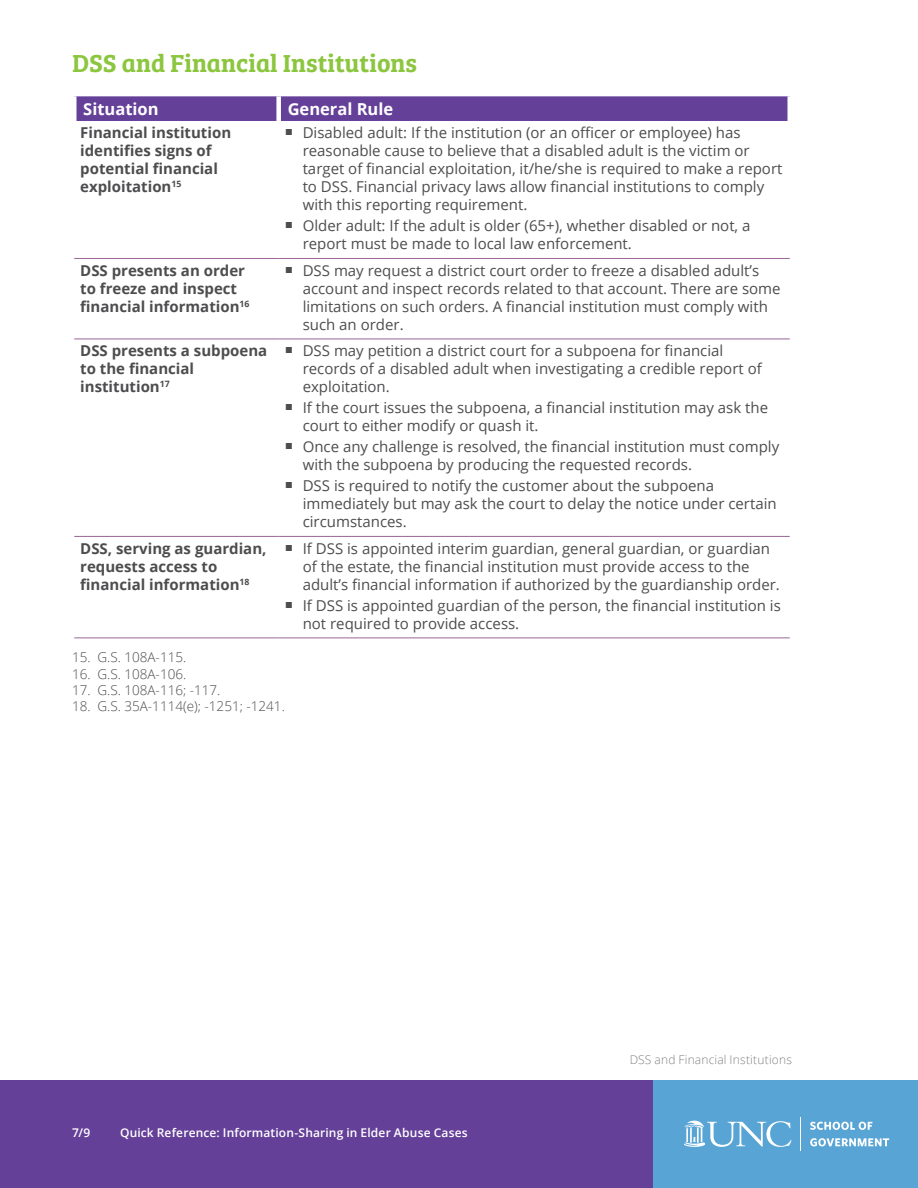
<style>
.page{position:relative;width:918px;height:1188px;background:#fff}
.page>*{position:absolute;margin:0;border:0;box-sizing:border-box;transform-origin:0 0}
.A_Header{font:25.5px "Bree Serif Sb";color:#8cc63f}
.Table_Header{font:700 16.5px "Open Sans";color:#fff}
.t1{font:15px/18px "Open Sans";color:#4d4d4f}
.Table_Text{font:700 15px/18px "Open Sans";color:#4d4d4f}
.Footnote{font:300 13.5px "Open Sans";color:#4d4d4f}
.t2{font:600 12px "Open Sans";letter-spacing:.015em;color:#fff}
.t3{font:300 12px "Open Sans";letter-spacing:.015em;color:#828284}
.s1{font-family:"Carta"}
</style>
<div class="page">
<div style="left:0;top:1080px;width:918px;height:108px;background:#654099"></div>
<div style="left:653px;top:1080px;width:265px;height:108px;background:#58a5d5"></div>
<svg style="left:810px;top:1122px;width:62px;height:8px"></svg>
<svg style="left:810px;top:1138px;width:79px;height:8px"></svg>
<hr style="left:800px;top:1117px;width:1px;height:34px;background:#fff">
<svg style="left:684px;top:1121px;width:108px;height:26px"></svg>
<div style="left:76px;top:96px;width:712px;height:25px;background:#654099"></div>
<div style="left:276px;top:96px;width:5px;height:25px;background:#fff"></div>
<hr style="left:74px;top:258px;width:205px;height:1px;background:#969">
<hr style="left:279px;top:258px;width:511px;height:1px;background:#969">
<hr style="left:74px;top:339px;width:205px;height:1px;background:#969">
<hr style="left:279px;top:339px;width:511px;height:1px;background:#969">
<hr style="left:74px;top:536px;width:205px;height:1px;background:#969">
<hr style="left:279px;top:536px;width:511px;height:1px;background:#969">
<hr style="left:74px;top:638px;width:205px;height:1px;background:#969">
<hr style="left:279px;top:638px;width:511px;height:1px;background:#969">
<p class="A_Header" style="left:72px;top:44px;width:347px">DSS and Financial Institutions</p>
<p class="Table_Header" style="left:83px;top:97px;width:77px">Situation</p>
<p class="Table_Header" style="left:288px;top:97px;width:107px">General Rule</p>
<p class="Table_Text" style="left:80px;top:124px;width:152px">Financial institution identifies signs of potential financial exploitation<sup>15</sup></p>
<p class="t1" style="left:303px;top:124px;width:481px;text-indent:-18px"><span class="s1">h</span> Disabled adult: If the institution (or an officer or employee) has reasonable cause to believe that a disabled adult is the victim or target of financial exploitation, it/he/she is required to make a report to DSS. Financial privacy laws allow financial institutions to comply with this reporting requirement.</p>
<p class="t1" style="left:303px;top:217px;width:449px;text-indent:-18px"><span class="s1">h</span> Older adult: If the adult is older (65+), whether disabled or not, a report must be made to local law enforcement.</p>
<p class="Table_Text" style="left:80px;top:261px;width:171px">DSS presents an order to freeze and inspect financial information<sup>16</sup></p>
<p class="t1" style="left:303px;top:261px;width:479px;text-indent:-18px"><span class="s1">h</span> DSS may request a district court order to freeze a disabled adult’s account and inspect records related to that account. There are some limitations on such orders. A financial institution must comply with such an order.</p>
<p class="Table_Text" style="left:80px;top:342px;width:189px">DSS presents a subpoena to the financial institution<sup>17</sup></p>
<p class="t1" style="left:303px;top:342px;width:461px;text-indent:-18px"><span class="s1">h</span> DSS may petition a district court for a subpoena for financial records of a disabled adult when investigating a credible report of exploitation.</p>
<p class="t1" style="left:303px;top:399px;width:467px;text-indent:-18px"><span class="s1">h</span> If the court issues the subpoena, a financial institution may ask the court to either modify or quash it.</p>
<p class="t1" style="left:303px;top:438px;width:478px;text-indent:-18px"><span class="s1">h</span> Once any challenge is resolved, the financial institution must comply with the subpoena by producing the requested records.</p>
<p class="t1" style="left:303px;top:477px;width:476px;text-indent:-18px"><span class="s1">h</span> DSS is required to notify the customer about the subpoena immediately but may ask the court to delay the notice under certain circumstances.</p>
<p class="Table_Text" style="left:80px;top:539px;width:188px">DSS, serving as guardian, requests access to financial information<sup>18</sup></p>
<p class="t1" style="left:303px;top:539px;width:479px;text-indent:-18px"><span class="s1">h</span> If DSS is appointed interim guardian, general guardian, or guardian of the estate, the financial institution must provide access to the adult’s financial information if authorized by the guardianship order.</p>
<p class="t1" style="left:303px;top:596px;width:480px;text-indent:-18px"><span class="s1">h</span> If DSS is appointed guardian of the person, the financial institution is not required to provide access.</p>
<p class="Footnote" style="left:72px;top:648px;width:116px">15. G.S. 108A-115.</p>
<p class="Footnote" style="left:72px;top:664px;width:116px">16. G.S. 108A-106.</p>
<p class="Footnote" style="left:72px;top:681px;width:150px">17. G.S. 108A-116; -117.</p>
<p class="Footnote" style="left:72px;top:697px;width:214px">18. G.S. 35A-1114(e); -1251; -1241.</p>
<p class="t2" style="left:72px;top:1125px;width:20px">7/9</p>
<p class="t2" style="left:120px;top:1125px;width:349px">Quick Reference: Information-Sharing in Elder Abuse Cases</p>
<p class="t3" style="left:630px;top:1051px;width:164px">DSS and Financial Institutions</p>
</div>
